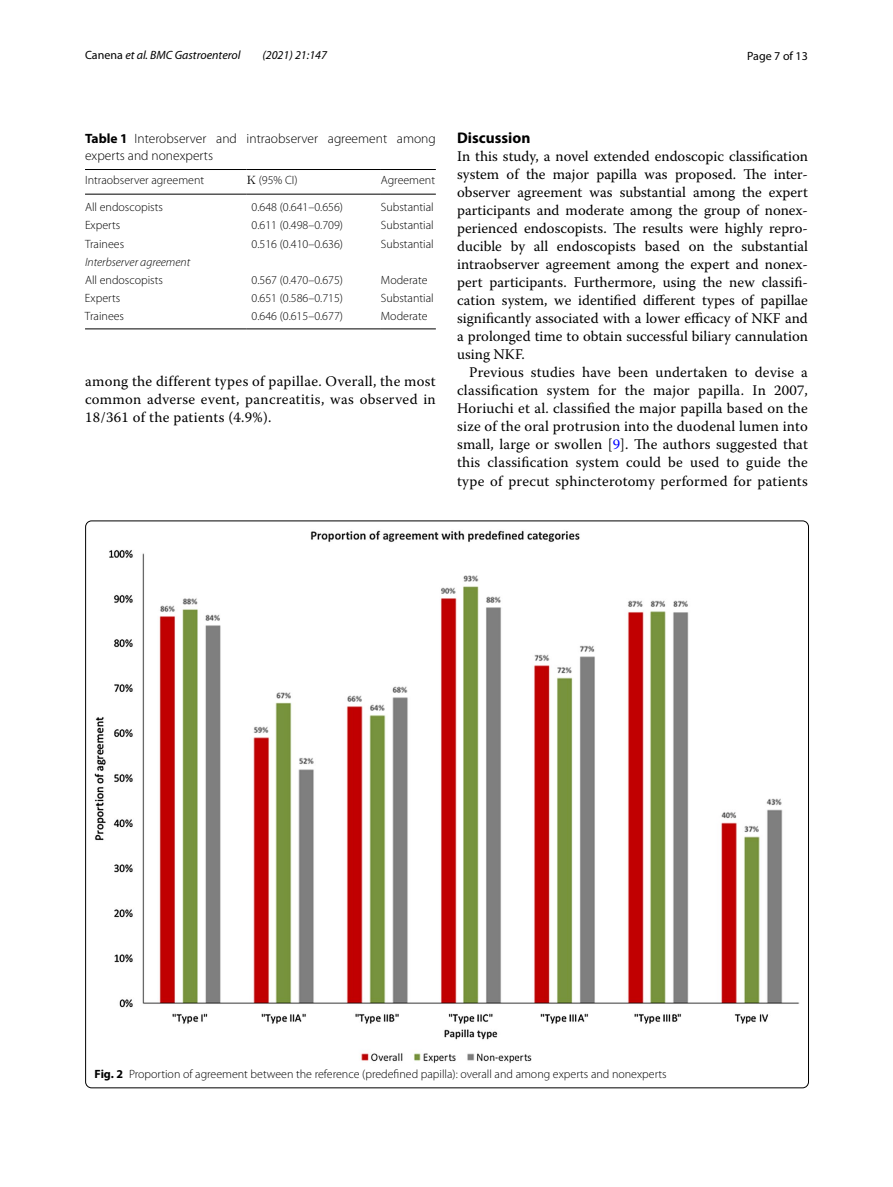
<style>
.page{position:relative;width:893px;height:1187px;background:#fff}
.page>*{position:absolute;margin:0;border:0;box-sizing:border-box;transform-origin:0 0}
.t1{font:700 15.45px "Myriad Pro";color:#000}
.t2{font:14.7px/18px "Warnock Pro";letter-spacing:.015em;color:#000;text-align:justify}
.t3{font:300 13.5px/16.5px "Myriad Pro";color:#000}
.t4{font:300 12px "Myriad Pro";color:#000}
.t5{font:italic 12px "Myriad Pro";color:#000}
.t6{font:italic 300 12px "Myriad Pro";color:#000}
.t7{font:12px "Myriad Pro";color:#000}
.s1{font-style:normal}
.s2{font-weight:700}
.s3{color:#00f}
</style>
<div class="page">
<hr style="left:85px;top:169px;width:162px;height:1px;background:#000">
<hr style="left:85px;top:194px;width:162px;height:1px;background:#000">
<hr style="left:247px;top:169px;width:134px;height:1px;background:#000">
<hr style="left:247px;top:194px;width:134px;height:1px;background:#000">
<hr style="left:381px;top:169px;width:55px;height:1px;background:#000">
<hr style="left:381px;top:194px;width:55px;height:1px;background:#000">
<hr style="left:85px;top:328px;width:162px;height:1px;background:#000">
<hr style="left:247px;top:328px;width:134px;height:1px;background:#000">
<hr style="left:381px;top:328px;width:55px;height:1px;background:#000">
<img style="left:94px;top:530px;width:706px;height:533px">
<p class="t5" style="left:85px;top:48px;width:157px"><span class="s1">Canena</span> et al. BMC Gastroenterol</p>
<p class="t5" style="left:262px;top:48px;width:66px">(2021) 21:147</p>
<p class="t7" style="left:747px;top:48px;width:62px">Page 7 of 13</p>
<p class="t3" style="left:85px;top:130px;width:352px"><span class="s2">Table 1</span> Interobserver and intraobserver agreement among experts and nonexperts</p>
<p class="t4" style="left:85px;top:173px;width:121px">Intraobserver agreement</p>
<p class="t4" style="left:259px;top:174px;width:40px">(95% CI)</p>
<p class="t4" style="left:381px;top:173px;width:56px">Agreement</p>
<p class="t4" style="left:85px;top:201px;width:79px">All endoscopists</p>
<p class="t4" style="left:252px;top:201px;width:93px">0.648 (0.641–0.656)</p>
<p class="t4" style="left:381px;top:201px;width:54px">Substantial</p>
<p class="t4" style="left:85px;top:219px;width:37px">Experts</p>
<p class="t4" style="left:252px;top:219px;width:93px">0.611 (0.498–0.709)</p>
<p class="t4" style="left:381px;top:219px;width:54px">Substantial</p>
<p class="t4" style="left:85px;top:237px;width:41px">Trainees</p>
<p class="t4" style="left:252px;top:237px;width:93px">0.516 (0.410–0.636)</p>
<p class="t4" style="left:381px;top:237px;width:54px">Substantial</p>
<p class="t6" style="left:85px;top:255px;width:107px">Interbserver agreement</p>
<p class="t4" style="left:85px;top:273px;width:79px">All endoscopists</p>
<p class="t4" style="left:252px;top:273px;width:93px">0.567 (0.470–0.675)</p>
<p class="t4" style="left:381px;top:273px;width:48px">Moderate</p>
<p class="t4" style="left:85px;top:291px;width:37px">Experts</p>
<p class="t4" style="left:252px;top:291px;width:93px">0.651 (0.586–0.715)</p>
<p class="t4" style="left:381px;top:291px;width:54px">Substantial</p>
<p class="t4" style="left:85px;top:310px;width:41px">Trainees</p>
<p class="t4" style="left:252px;top:310px;width:93px">0.646 (0.615–0.677)</p>
<p class="t4" style="left:381px;top:310px;width:48px">Moderate</p>
<p class="t2" style="left:85px;top:372px;width:352px">among the different types of papillae. Overall, the most common adverse event, pancreatitis, was observed in 18/361 of the patients (4.9%).</p>
<p class="t1" style="left:457px;top:128px;width:75px">Discussion</p>
<p class="t2" style="left:457px;top:147px;width:352px">In this study, a novel extended endoscopic classification system of the major papilla was proposed. The inter&shy;observer agreement was substantial among the expert participants and moderate among the group of nonex&shy;perienced endoscopists. The results were highly repro&shy;ducible by all endoscopists based on the substantial intraobserver agreement among the expert and nonex&shy;pert participants. Furthermore, using the new classifi&shy;cation system, we identified different types of papillae significantly associated with a lower efficacy of NKF and a prolonged time to obtain successful biliary cannulation using NKF.</p>
<p class="t2" style="left:457px;top:363px;width:352px;text-indent:12px">Previous studies have been undertaken to devise a classification system for the major papilla. In 2007, Horiuchi et al. classified the major papilla based on the size of the oral protrusion into the duodenal lumen into small, large or swollen [<span class="s3">9</span>]. The authors suggested that this classification system could be used to guide the type of precut sphincterotomy performed for patients</p>
<p class="t4" style="left:95px;top:1067px;width:574px"><span class="s2">Fig. 2</span> Proportion of agreement between the reference (predefined papilla): overall and among experts and nonexperts</p>
</div>
